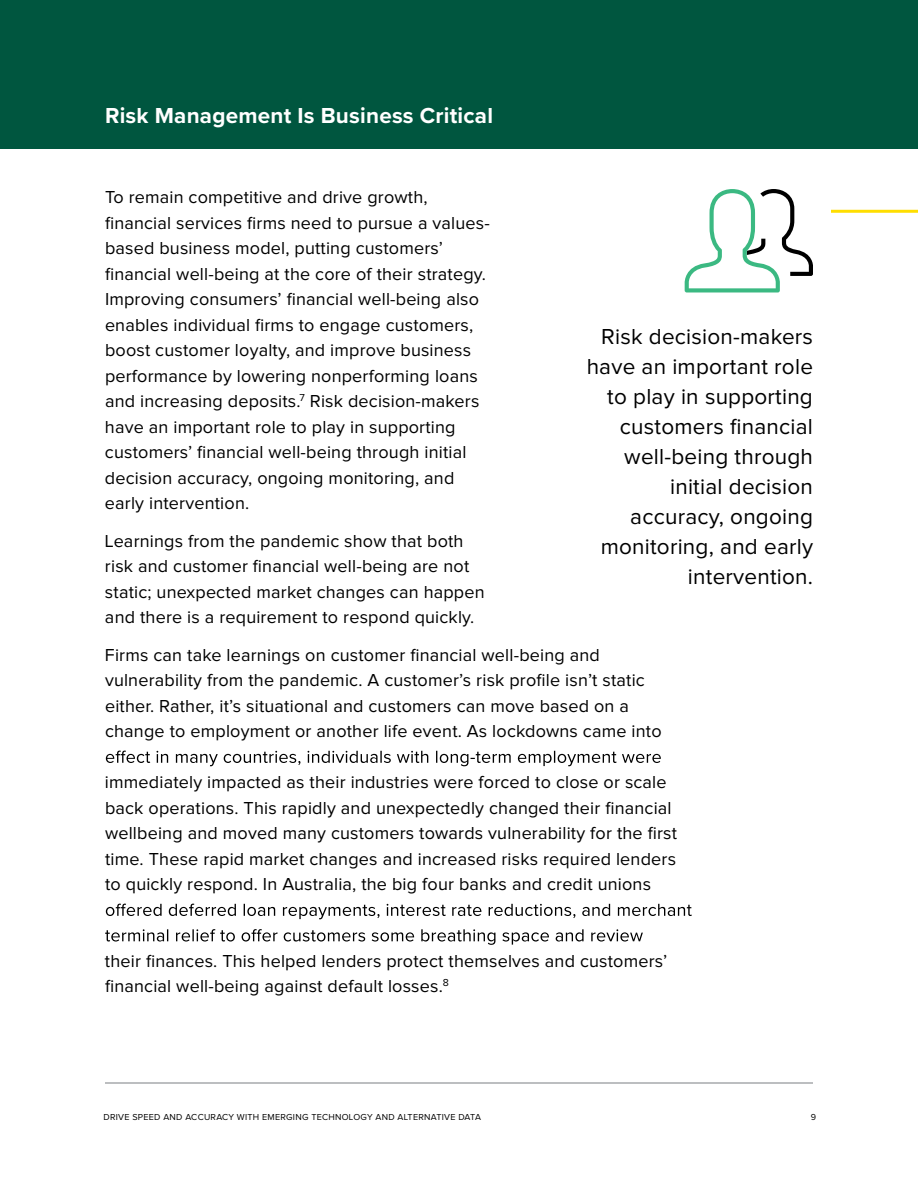
<style>
.page{position:relative;width:918px;height:1188px;background:#fff}
.page>*{position:absolute;margin:0;border:0;box-sizing:border-box;transform-origin:0 0}
.t1{font:22.5px/30px "Proxima Nova";letter-spacing:.01em;color:#000;text-align:right}
.t2{font:700 22.5px "Proxima Nova";letter-spacing:.01em;color:#fff}
.t3{font:18px/25.5px "Proxima Nova";letter-spacing:.01em;color:#000}
.t4{font:9px "Proxima Nova";letter-spacing:.03em;color:#000}
</style>
<div class="page">
<div style="left:0;top:0;width:918px;height:148px;background:#00563f"></div>
<svg style="left:106px;top:751px;width:555px;height:15px"></svg>
<svg style="left:106px;top:904px;width:586px;height:15px"></svg>
<svg style="left:105px;top:929px;width:538px;height:16px"></svg>
<hr style="left:831px;top:210px;width:87px;height:3px;background:#ffde00">
<svg style="left:685px;top:189px;width:128px;height:103px"></svg>
<hr style="left:105px;top:1082px;width:708px;height:2px;background:#a7a9ac">
<p class="t2" style="left:105px;top:98px;width:390px">Risk Management Is Business Critical</p>
<p class="t3" style="left:105px;top:185px;width:386px">To remain competitive and drive growth, financial services firms need to pursue a values&shy;based business model, putting customers’ financial well-being at the core of their strategy.<br>Improving consumers’ financial well-being also enables individual firms to engage customers, boost customer loyalty, and improve business performance by lowering nonperforming loans and increasing deposits.<sup>7</sup> Risk decision-makers have an important role to play in supporting customers’ financial well-being through initial decision accuracy, ongoing monitoring, and early intervention.</p>
<p class="t3" style="left:105px;top:529px;width:381px">Learnings from the pandemic show that both risk and customer financial well-being are not static; unexpected market changes can happen and there is a requirement to respond quickly.</p>
<p class="t3" style="left:105px;top:643px;width:558px">Firms can take learnings on customer financial well-being and vulnerability from the pandemic. A customer’s risk profile isn’t static either. Rather, it’s situational and customers can move based on a change to employment or another life event. As lockdowns came into</p>
<p class="t3" style="left:105px;top:770px;width:574px">immediately impacted as their industries were forced to close or scale back operations. This rapidly and unexpectedly changed their financial wellbeing and moved many customers towards vulnerability for the first time. These rapid market changes and increased risks required lenders to quickly respond. In Australia, the big four banks and credit unions</p>
<p class="t1" style="left:587px;top:322px;width:228px">Risk decision-makers have an important role to play in supporting customers financial well-being through initial decision accuracy, ongoing monitoring, and early intervention.</p>
<p class="t3" style="left:105px;top:949px;width:564px">their finances. This helped lenders protect themselves and customers’ financial well-being against default losses.<sup>8</sup></p>
<p class="t4" style="left:104px;top:1113px;width:379px">DRIVE SPEED AND ACCURACY WITH EMERGING TECHNOLOGY AND ALTERNATIVE DATA</p>
<p class="t4" style="left:811px;top:1113px;width:7px">9</p>
</div>
